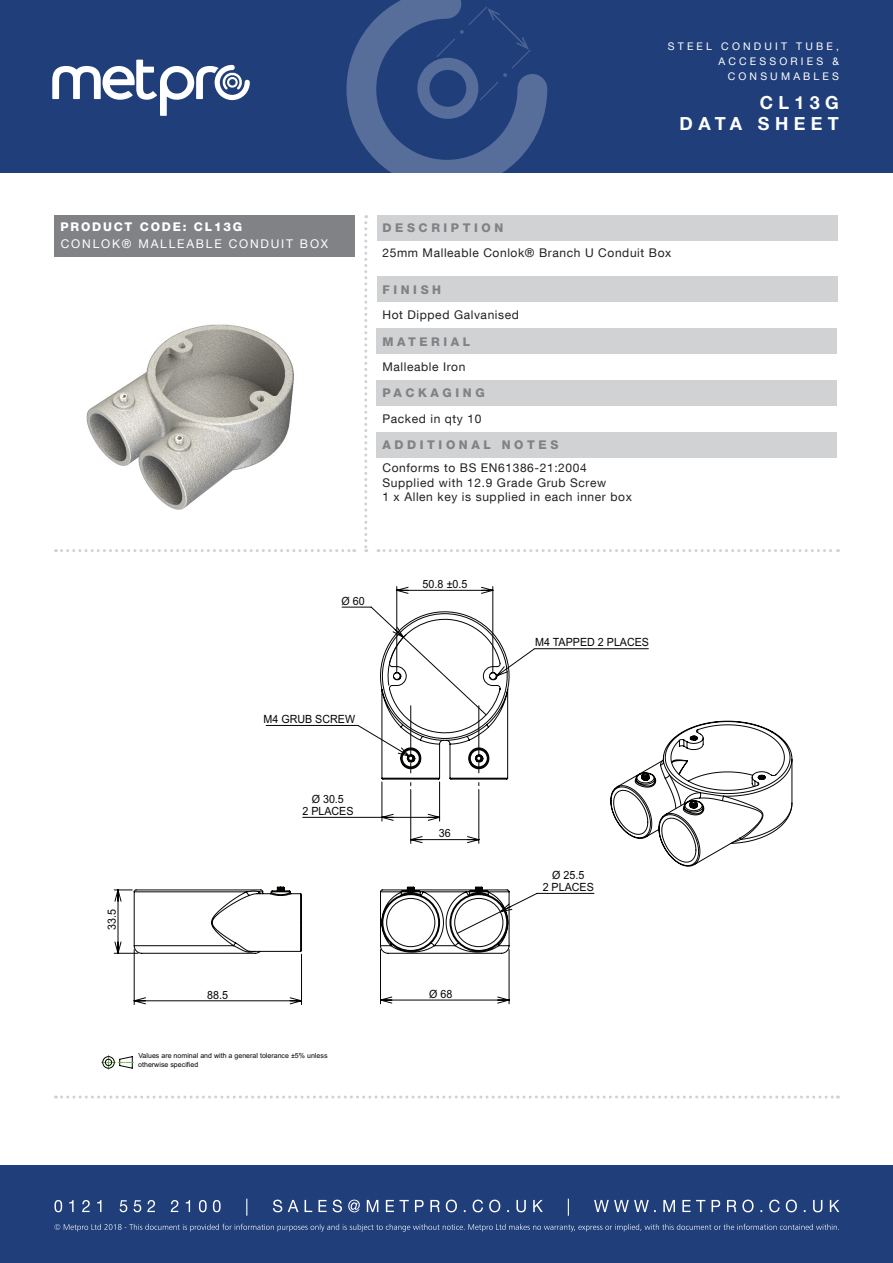
<style>
.page{position:relative;width:893px;height:1263px;background:#fff}
.page>*{position:absolute;margin:0;border:0;box-sizing:border-box;transform-origin:0 0}
.t1{font:700 18px "Helvetica Neue LT Com";letter-spacing:.3em;color:#fff}
.t2{font:12px "Helvetica Neue LT Com";letter-spacing:.05em;color:#231f20}
.t3{font:800 12px "Helvetica Neue LT Com";letter-spacing:.3em;color:#808285}
.t4{font:12px "Helvetica Neue LT Com";letter-spacing:.15em;color:#fff}
.t5{font:800 12px "Helvetica Neue LT Com";letter-spacing:.15em;color:#fff}
.t6{font:11.25px/12px "Arial";color:#040503;text-align:center;scale:.95 1}
.t7{font:10.5px "Helvetica Neue LT Com";letter-spacing:.3em;color:#fff}
.t8{font:7.05px/8.6px "Arial";color:#040503}
</style>
<div class="page">
<div style="left:0;top:1165px;width:893px;height:98px;background:#203e7a"></div>
<svg style="left:54px;top:1224px;width:785px;height:7px"></svg>
<svg style="left:54px;top:1199px;width:785px;height:17px"></svg>
<div style="left:0;top:0;width:893px;height:172px;background:#203e7a"></div>
<svg style="left:52px;top:60px;width:198px;height:56px"></svg>
<svg style="left:364px;top:215px;width:3px;height:337px"></svg>
<svg style="left:56px;top:549px;width:299px;height:3px"></svg>
<svg style="left:378px;top:549px;width:460px;height:3px"></svg>
<svg style="left:62px;top:1095px;width:776px;height:3px"></svg>
<svg style="left:346px;top:0;width:201px;height:173px"></svg>
<div style="left:376px;top:215px;width:461px;height:25px;background:#d1d2d4"></div>
<div style="left:55px;top:215px;width:300px;height:41px;background:#808285"></div>
<div style="left:376px;top:277px;width:461px;height:25px;background:#d1d2d4"></div>
<div style="left:376px;top:329px;width:461px;height:25px;background:#d1d2d4"></div>
<div style="left:376px;top:381px;width:461px;height:25px;background:#d1d2d4"></div>
<div style="left:376px;top:432px;width:461px;height:26px;background:#d1d2d4"></div>
<img style="left:86px;top:324px;width:208px;height:186px">
<svg style="left:101px;top:1055px;width:33px;height:14px"></svg>
<svg style="left:380px;top:887px;width:214px;height:117px"></svg>
<svg style="left:114px;top:887px;width:188px;height:118px"></svg>
<hr style="left:534px;top:648px;width:114px;height:1px;background:#040503">
<svg style="left:265px;top:586px;width:270px;height:257px"></svg>
<svg style="left:610px;top:721px;width:182px;height:145px"></svg>
<p class="t7" style="left:668px;top:40px;width:173px">STEEL CONDUIT TUBE,</p>
<p class="t7" style="left:718px;top:55px;width:122px">ACCESSORIES &amp;</p>
<p class="t7" style="left:728px;top:70px;width:113px">CONSUMABLES</p>
<p class="t1" style="left:680px;top:112px;width:161px">DATA SHEET</p>
<p class="t1" style="left:760px;top:91px;width:81px">CL13G</p>
<p class="t5" style="left:61px;top:220px;width:183px">PRODUCT CODE: CL13G</p>
<p class="t4" style="left:61px;top:236px;width:269px">CONLOK® MALLEABLE CONDUIT BOX</p>
<p class="t3" style="left:382px;top:221px;width:122px">DESCRIPTION</p>
<p class="t2" style="left:382px;top:245px;width:290px">25mm Malleable Conlok® Branch U Conduit Box</p>
<p class="t3" style="left:382px;top:282px;width:60px">FINISH</p>
<p class="t2" style="left:382px;top:307px;width:138px">Hot Dipped Galvanised</p>
<p class="t3" style="left:382px;top:334px;width:89px">MATERIAL</p>
<p class="t2" style="left:382px;top:359px;width:84px">Malleable Iron</p>
<p class="t3" style="left:382px;top:386px;width:104px">PACKAGING</p>
<p class="t2" style="left:382px;top:411px;width:101px">Packed in qty 10</p>
<p class="t3" style="left:382px;top:438px;width:178px">ADDITIONAL NOTES</p>
<p class="t2" style="left:382px;top:460px;width:206px">Conforms to BS EN61386-21:2004</p>
<p class="t2" style="left:382px;top:475px;width:225px">Supplied with 12.9 Grade Grub Screw</p>
<p class="t2" style="left:382px;top:489px;width:251px">1 x Allen key is supplied in each inner box</p>
<p class="t6" style="left:342px;top:595px;width:26px">Ø 60</p>
<p class="t6" style="left:263px;top:713px;width:98px">M4 GRUB SCREW</p>
<p class="t6" style="left:302px;top:793px;width:55px">Ø 30.5<br>2 PLACES</p>
<p class="t6" style="left:106px;top:930px;width:23px;rotate:-90deg">33.5</p>
<p class="t6" style="left:207px;top:988px;width:23px">88.5</p>
<p class="t8" style="left:138px;top:1051px;width:191px">Values are nominal and with a general tolerance ±5% unless otherwise specified</p>
<p class="t6" style="left:423px;top:578px;width:49px">50.8 ±0.5</p>
<p class="t6" style="left:439px;top:827px;width:14px">36</p>
<p class="t6" style="left:429px;top:988px;width:26px">Ø 68</p>
<p class="t6" style="left:535px;top:636px;width:121px">M4 TAPPED 2 PLACES</p>
<p class="t6" style="left:543px;top:869px;width:55px">Ø 25.5<br>2 PLACES</p>
</div>
